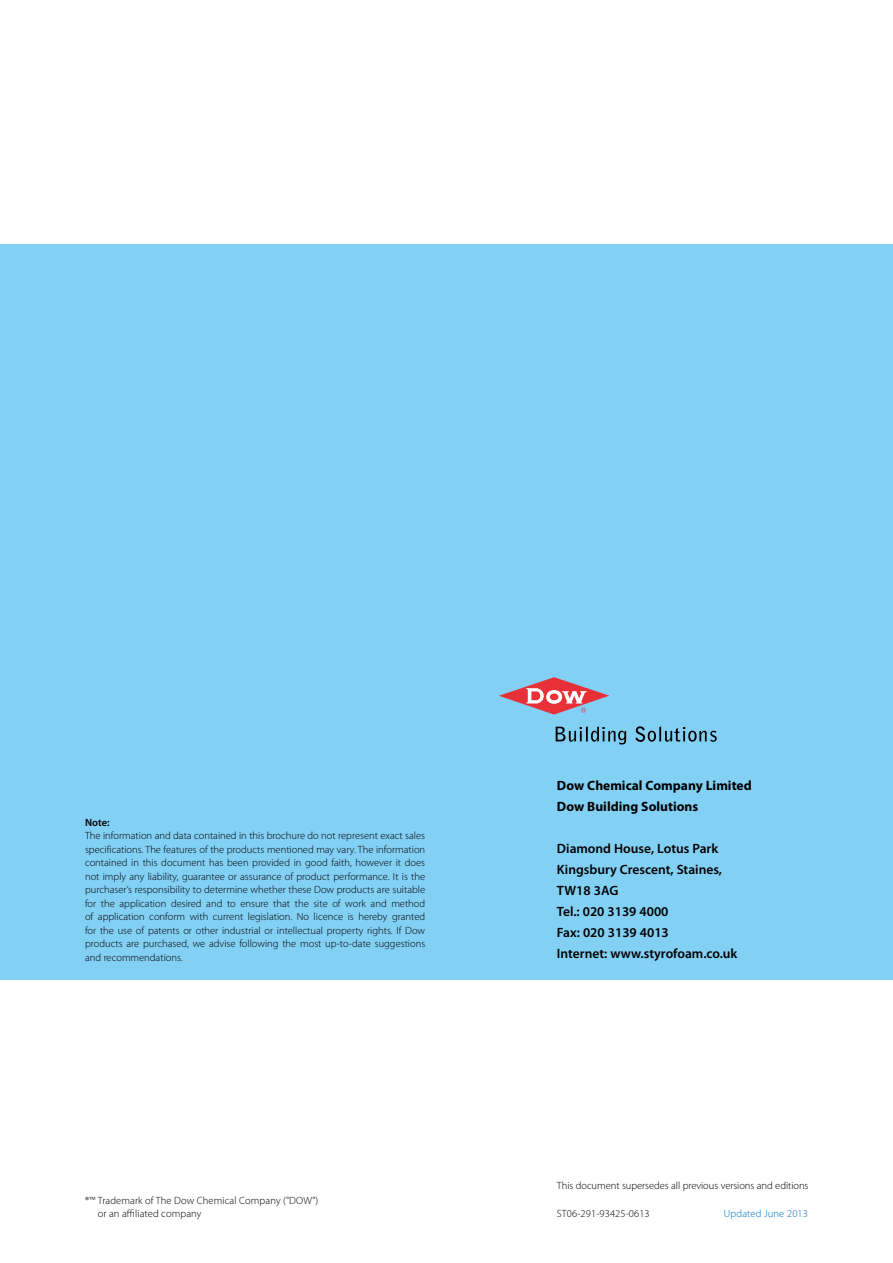
<style>
.page{position:relative;width:893px;height:1263px;background:#fff}
.page>*{position:absolute;margin:0;border:0;box-sizing:border-box;transform-origin:0 0}
.t1{font:600 13.5px/21px "Myriad Pro";color:#000}
.t2{font:700 13.5px/21px "Myriad Pro";color:#000}
.t3{font:300 10.5px/13.5px "Myriad Pro";color:#000;text-align:justify}
.t4{font:300 10.5px "Myriad Pro";letter-spacing:.01em;color:#0072bb}
.t5{font:600 10.5px "Myriad Pro";color:#000}
</style>
<div class="page">
<div style="left:0;top:244px;width:893px;height:735px;background:#83d0f5"></div>
<svg style="left:499px;top:677px;width:110px;height:37px"></svg>
<svg style="left:556px;top:726px;width:70px;height:18px"></svg>
<svg style="left:635px;top:726px;width:82px;height:16px"></svg>
<p class="t5" style="left:85px;top:816px;width:26px">Note:</p>
<p class="t3" style="left:85px;top:829px;width:342px">The information and data contained in this brochure do not represent exact sales specifications. The features of the products mentioned may vary. The information contained in this document has been provided in good faith, however it does not imply any liability, guarantee or assurance of product performance. It is the purchaser’s responsibility to determine whether these Dow products are suitable for the application desired and to ensure that the site of work and method of application conform with current legislation. No licence is hereby granted for the use of patents or other industrial or intellectual property rights. If Dow products are purchased, we advise following the most up-to-date suggestions and recommendations.</p>
<p class="t3" style="left:98px;top:1194px;width:222px;text-indent:-13px">®™ Trademark of The Dow Chemical Company ("DOW") or an affiliated company</p>
<p class="t2" style="left:557px;top:775px;width:196px">Dow Chemical Company Limited<br>Dow Building Solutions</p>
<p class="t1" style="left:557px;top:838px;width:182px">Diamond House, Lotus Park<br>Kingsbury Crescent, Staines,<br>TW18 3AG<br>Tel.: 020 3139 4000<br>Fax: 020 3139 4013<br>Internet: www.styrofoam.co.uk</p>
<p class="t3" style="left:557px;top:1179px;width:253px">This document supersedes all previous versions and editions</p>
<p class="t3" style="left:557px;top:1207px;width:94px">ST06-291-93425-0613</p>
<p class="t4" style="left:724px;top:1208px;width:85px">Updated June 2013</p>
</div>
